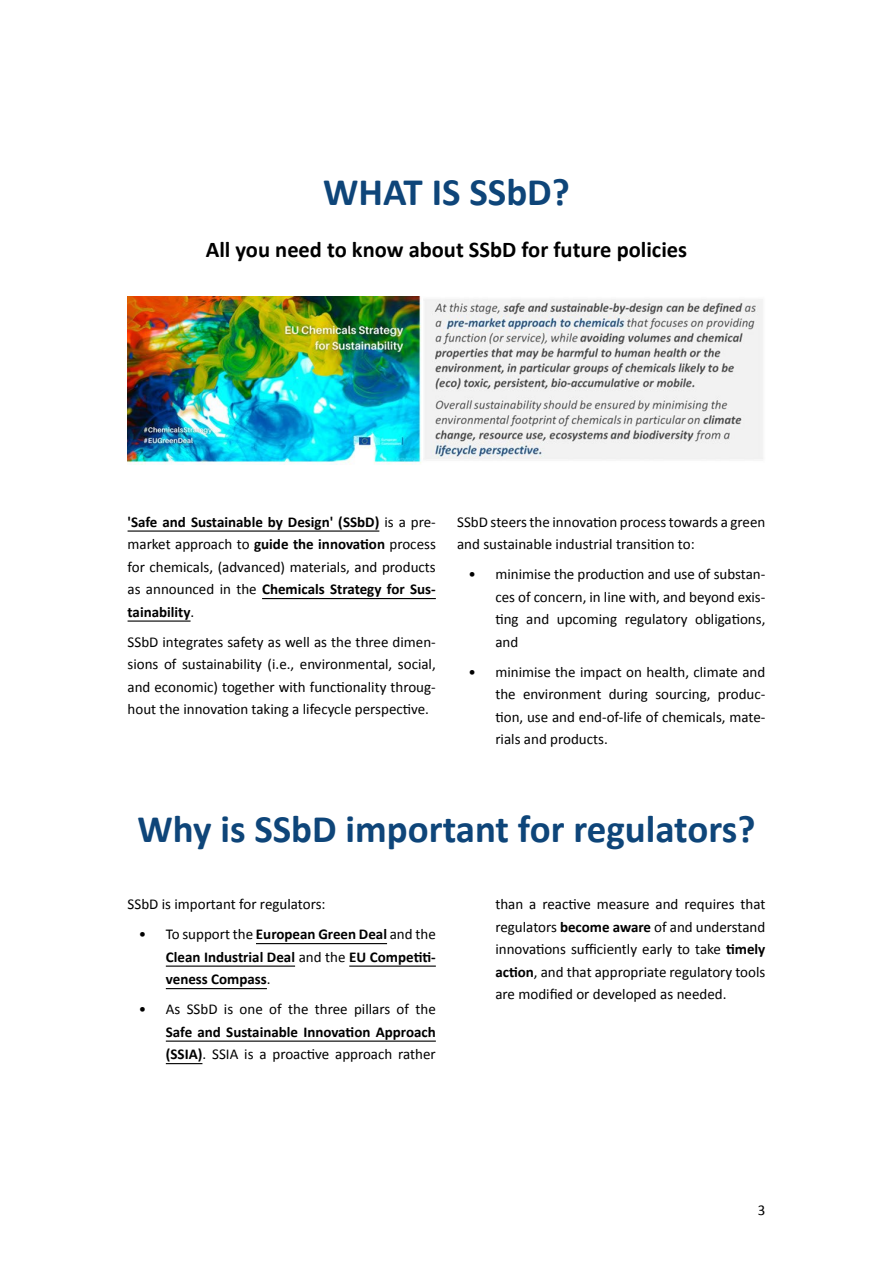
<style>
.page{position:relative;width:893px;height:1263px;background:#fff}
.page>*{position:absolute;margin:0;border:0;box-sizing:border-box;transform-origin:0 0}
.t1{font:700 39px "Calibri";color:#0e4579}
.t2{font:700 22.5px "Calibri";color:#000}
.t3{font:15px/22.5px "Calibri";color:#000;text-align:justify}
.t4{font:700 15px/22.5px "Calibri";color:#000;text-align:justify}
.s1{font-weight:700}
.s2{font-weight:400}
</style>
<div class="page">
<hr style="left:128px;top:530px;width:251px;height:2px;background:#000">
<hr style="left:262px;top:598px;width:174px;height:1px;background:#000">
<hr style="left:128px;top:620px;width:63px;height:2px;background:#000">
<img style="left:128px;top:297px;width:635px;height:168px">
<hr style="left:256px;top:943px;width:131px;height:1px;background:#000">
<hr style="left:166px;top:965px;width:129px;height:2px;background:#000">
<hr style="left:349px;top:965px;width:87px;height:2px;background:#000">
<hr style="left:166px;top:988px;width:101px;height:1px;background:#000">
<hr style="left:166px;top:1040px;width:270px;height:2px;background:#000">
<hr style="left:166px;top:1063px;width:36px;height:1px;background:#000">
<h1 class="t1" style="left:323px;top:164px;width:248px">WHAT IS SSbD?</h1>
<h2 class="t2" style="left:206px;top:233px;width:483px">All you need to know about SSbD for future policies</h2>
<p class="t3" style="left:128px;top:510px;width:310px"><span class="s1">'Safe and Sustainable by Design' (SSbD)</span> is a pre&shy;market approach to <span class="s1">guide the innovation</span> process for chemicals, (advanced) materials, and products as announced in the <span class="s1">Chemicals Strategy for Sus&shy;tainability</span>.</p>
<p class="t3" style="left:128px;top:630px;width:310px">SSbD integrates safety as well as the three dimen&shy;sions of sustainability (i.e., environmental, social, and economic) together with functionality throug&shy;hout the innovation taking a lifecycle perspective.</p>
<p class="t3" style="left:457px;top:510px;width:310px">SSbD steers the innovation process towards a green and sustainable industrial transition to:</p>
<p class="t3" style="left:495px;top:562px;width:271px;text-indent:-27px">• minimise the production and use of substan&shy;ces of concern, in line with, and beyond exis&shy;ting and upcoming regulatory obligations, and</p>
<p class="t3" style="left:495px;top:660px;width:271px;text-indent:-27px">• minimise the impact on health, climate and the environment during sourcing, produc&shy;tion, use and end-of-life of chemicals, mate&shy;rials and products.</p>
<h1 class="t1" style="left:138px;top:802px;width:619px">Why is SSbD important for regulators?</h1>
<p class="t3" style="left:128px;top:892px;width:199px">SSbD is important for regulators:</p>
<p class="t4" style="left:166px;top:922px;width:272px;text-indent:-27px"><span class="s2">• To support the</span> European Green Deal <span class="s2">and the </span>Clean Industrial Deal <span class="s2">and the</span> EU Competiti&shy;veness Compass<span class="s2">.</span></p>
<p class="t3" style="left:139px;top:997px;width:298px">• As SSbD is one of the three pillars of the</p>
<p class="t4" style="left:166px;top:1020px;width:272px">Safe and Sustainable Innovation Approach (SSIA)<span class="s2">. SSIA is a proactive approach rather</span></p>
<p class="t3" style="left:495px;top:892px;width:271px">than a reactive measure and requires that regulators <span class="s1">become aware</span> of and understand innovations sufficiently early to take <span class="s1">timely action</span>, and that appropriate regulatory tools are modified or developed as needed.</p>
<p class="t3" style="left:758px;top:1198px;width:9px">3</p>
</div>
